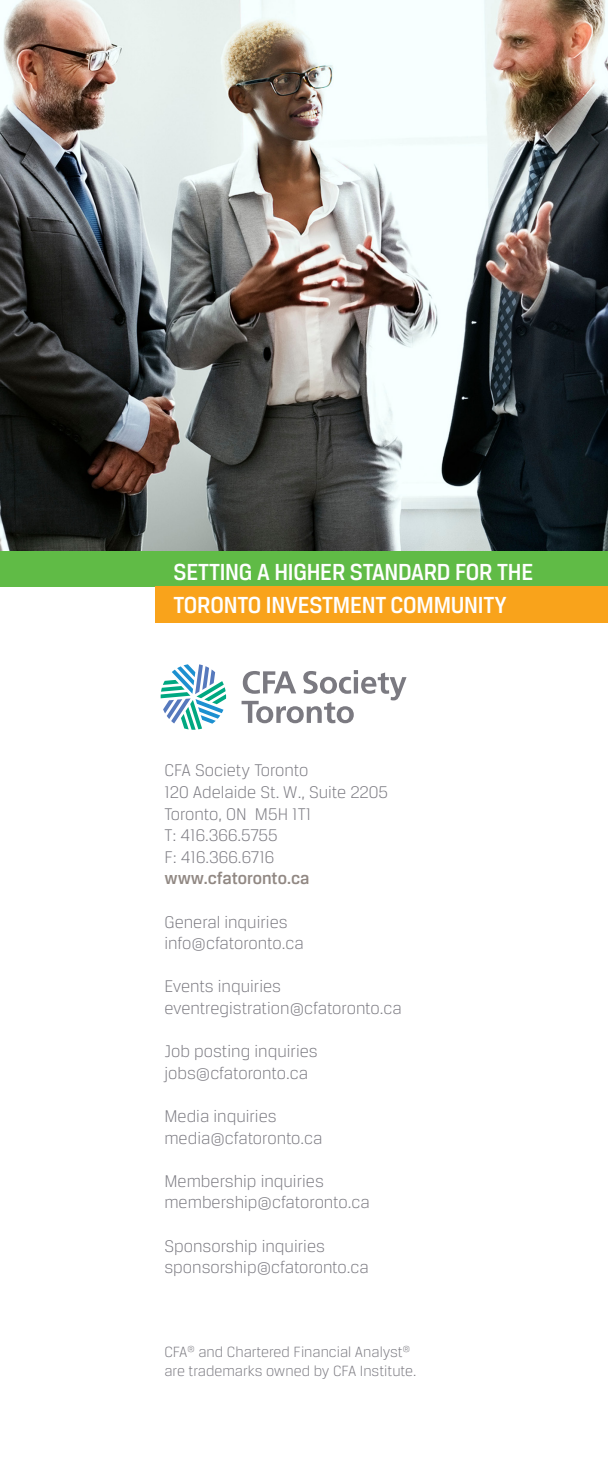
<style>
.page{position:relative;width:608px;height:1458px;background:#fff}
.page>*{position:absolute;margin:0;border:0;box-sizing:border-box;transform-origin:0 0}
.t1{font:500 24.75px/33.8px "Breuer Text";letter-spacing:-.01em;color:#fff}
.t2{font:300 18px "Breuer Text";color:#7b7a81}
.t3{font:500 18px "Breuer Text";color:#918883}
.t4{font:300 15.75px/18.9px "Breuer Text";color:#7b7a81}
</style>
<div class="page">
<svg style="left:160px;top:664px;width:66px;height:66px"></svg>
<svg style="left:241px;top:670px;width:165px;height:53px"></svg>
<img style="left:0;top:0;width:608px;height:551px">
<div style="left:0;top:551px;width:608px;height:36px;background:#60bb46"></div>
<div style="left:155px;top:587px;width:453px;height:36px;background:#f9a31b"></div>
<p class="t1" style="left:173px;top:555px;width:361px">SETTING A HIGHER STANDARD FOR THE<br>TORONTO INVESTMENT COMMUNITY</p>
<p class="t2" style="left:164px;top:761px;width:145px">CFA Society Toronto</p>
<p class="t2" style="left:164px;top:783px;width:225px">120 Adelaide St. W., Suite 2205</p>
<p class="t2" style="left:164px;top:804px;width:148px">Toronto, ON M5H 1T1</p>
<p class="t2" style="left:164px;top:826px;width:115px">T: 416.366.5755</p>
<p class="t2" style="left:164px;top:848px;width:111px">F: 416.366.6716</p>
<p class="t3" style="left:164px;top:869px;width:147px">www.cfatoronto.ca</p>
<p class="t2" style="left:164px;top:912px;width:125px">General inquiries</p>
<p class="t2" style="left:164px;top:934px;width:141px">info@cfatoronto.ca</p>
<p class="t2" style="left:164px;top:977px;width:118px">Events inquiries</p>
<p class="t2" style="left:164px;top:999px;width:239px">eventregistration@cfatoronto.ca</p>
<p class="t2" style="left:164px;top:1042px;width:155px">Job posting inquiries</p>
<p class="t2" style="left:164px;top:1064px;width:145px">jobs@cfatoronto.ca</p>
<p class="t2" style="left:164px;top:1107px;width:114px">Media inquiries</p>
<p class="t2" style="left:164px;top:1128px;width:160px">media@cfatoronto.ca</p>
<p class="t2" style="left:164px;top:1172px;width:161px">Membership inquiries</p>
<p class="t2" style="left:164px;top:1193px;width:207px">membership@cfatoronto.ca</p>
<p class="t2" style="left:164px;top:1236px;width:162px">Sponsorship inquiries</p>
<p class="t2" style="left:164px;top:1258px;width:206px">sponsorship@cfatoronto.ca</p>
<p class="t4" style="left:164px;top:1342px;width:253px">CFA<sup>®</sup> and Chartered Financial Analyst<sup>® </sup>are trademarks owned by CFA Institute.</p>
</div>
